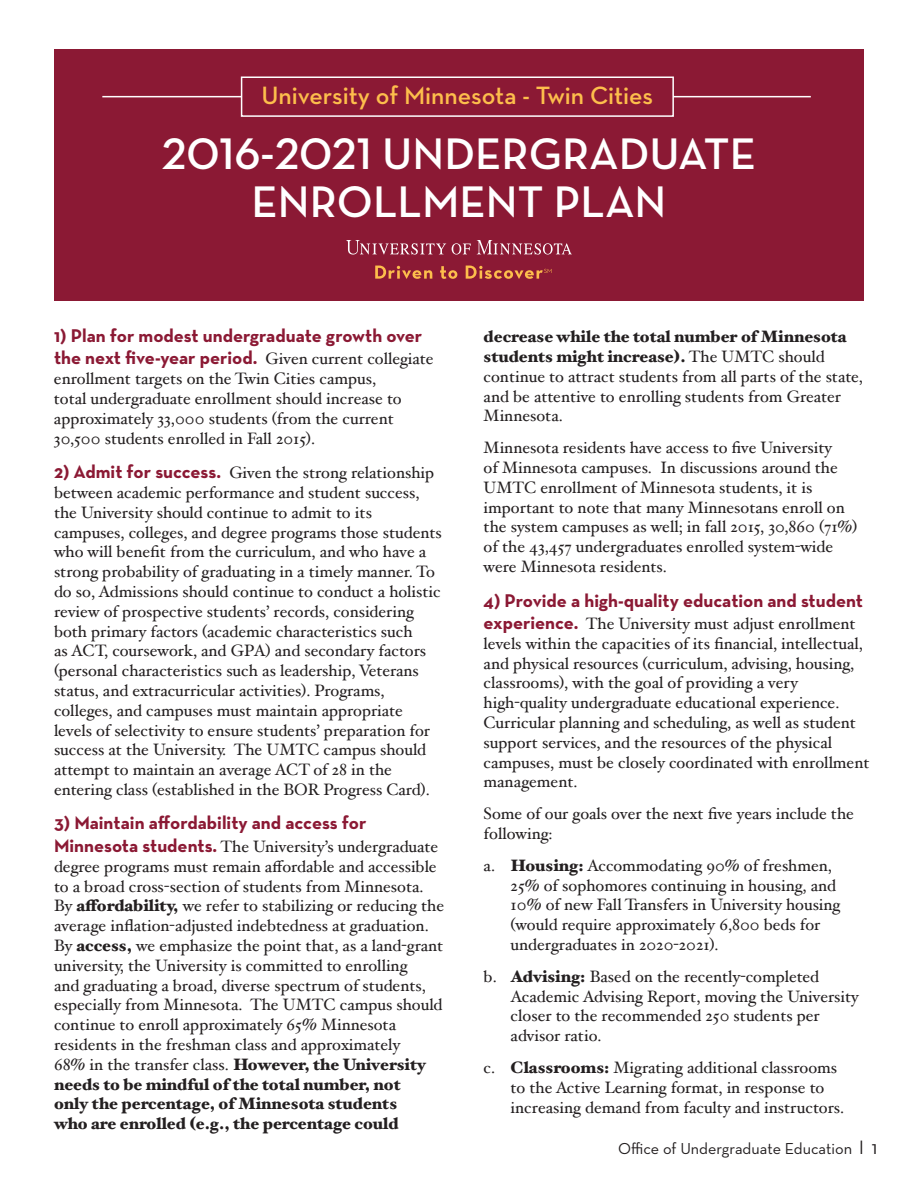
<style>
.page{position:relative;width:918px;height:1188px;background:#fff}
.page>*{position:absolute;margin:0;border:0;box-sizing:border-box;transform-origin:0 0}
.t1{font:600 45px/48px "Neutraface Text";color:#fff;text-align:center}
.t2{font:600 25.5px "Neutraface Text";color:#fdbe4c}
.t3{font:700 18.75px/22.5px "Neutraface Text";color:#8b1934}
.t4{font:16.5px/19.8px "Hoefler Text";color:#231f20}
.t5{font:16.2px "Neutraface Text";color:#231f20}
.s1{font-family:"Hoefler Text";font-weight:400;font-size:16.5px;color:#231f20}
.s2{font-family:"Neutraface Text";font-weight:700;font-size:18.75px;color:#8b1934}
.s3{font-weight:900}
.s4{font-size:16.5px}
.s5{font-size:19.5px}
</style>
<div class="page">
<div style="left:54px;top:50px;width:810px;height:251px;background:#8b1934"></div>
<svg style="left:477px;top:240px;width:95px;height:15px"></svg>
<svg style="left:452px;top:243px;width:19px;height:12px"></svg>
<svg style="left:346px;top:240px;width:100px;height:15px"></svg>
<svg style="left:375px;top:266px;width:57px;height:13px"></svg>
<svg style="left:440px;top:266px;width:17px;height:13px"></svg>
<svg style="left:466px;top:266px;width:86px;height:13px"></svg>
<hr style="left:102px;top:96px;width:709px;height:1px;background:#fff">
<div style="left:242px;top:77px;width:431px;height:39px;background:#8b1934"></div>
<div style="left:241px;top:76px;width:433px;height:41px;border:2px solid #fff"></div>
<h2 class="t2" style="left:262px;top:79px;width:393px">University of Minnesota - Twin Cities</h2>
<h1 class="t1" style="left:162px;top:129px;width:596px">2016-2021 UNDERGRADUATE<br>ENROLLMENT PLAN</h1>
<p class="t3" style="left:54px;top:324px;width:381px">1) Plan for modest undergraduate growth over the next five-year period. <span class="s1">Given current collegiate</span></p>
<p class="t4" style="left:54px;top:369px;width:349px">enrollment targets on the Twin Cities campus, total undergraduate enrollment should increase to approximately 33,000 students (from the current 30,500 students enrolled in Fall 2015).</p>
<p class="t4" style="left:54px;top:463px;width:389px"><span class="s2">2) Admit for success.</span> Given the strong relationship between academic performance and student success, the University should continue to admit to its campuses, colleges, and degree programs those students who will benefit from the curriculum, and who have a strong probability of graduating in a timely manner. To do so, Admissions should continue to conduct a holistic review of prospective students’ records, considering both primary factors (academic characteristics such<br>as ACT, coursework, and GPA) and secondary factors (personal characteristics such as leadership, Veterans status, and extracurricular activities). Programs, colleges, and campuses must maintain appropriate levels of selectivity to ensure students’ preparation for success at the University. The UMTC campus should attempt to maintain an average ACT of 28 in the entering class (established in the BOR Progress Card).</p>
<p class="t3" style="left:54px;top:812px;width:314px">3) Maintain affordability and access for</p>
<p class="t4" style="left:54px;top:836px;width:392px"><span class="s2">Minnesota students.</span> The University’s undergraduate degree programs must remain affordable and accessible to a broad cross-section of students from Minnesota.<br>By <span class="s3">affordability,</span> we refer to stabilizing or reducing the average inflation-adjusted indebtedness at graduation.<br>By <span class="s3">access,</span> we emphasize the point that, as a land-grant university, the University is committed to enrolling<br>and graduating a broad, diverse spectrum of students, especially from Minnesota. The UMTC campus should continue to enroll approximately 65% Minnesota residents in the freshman class and approximately<br>68% in the transfer class. <span class="s3">However, the University needs to be mindful of the total number, not<br>only the percentage, of Minnesota students<br>who are enrolled (e.g., the percentage could</span></p>
<p class="t4" style="left:484px;top:327px;width:381px"><span class="s3">decrease while the total number of Minnesota students might increase).</span> The UMTC should continue to attract students from all parts of the state, and be attentive to enrolling students from Greater Minnesota.</p>
<p class="t4" style="left:484px;top:438px;width:375px">Minnesota residents have access to five University<br>of Minnesota campuses. In discussions around the UMTC enrollment of Minnesota students, it is important to note that many Minnesotans enroll on the system campuses as well; in fall 2015, 30,860 (71%) of the 43,457 undergraduates enrolled system-wide were Minnesota residents.</p>
<p class="t3" style="left:484px;top:589px;width:381px">4) Provide a high-quality education and student</p>
<p class="t4" style="left:484px;top:613px;width:387px"><span class="s2">experience.</span> The University must adjust enrollment levels within the capacities of its financial, intellectual, and physical resources (curriculum, advising, housing, classrooms), with the goal of providing a very high-quality undergraduate educational experience.<br>Curricular planning and scheduling, as well as student support services, and the resources of the physical campuses, must be closely coordinated with enrollment management.</p>
<p class="t4" style="left:484px;top:804px;width:372px">Some of our goals over the next five years include the following:</p>
<p class="t4" style="left:511px;top:855px;width:331px;text-indent:-27px">a. <span class="s3">Housing:</span> Accommodating 90% of freshmen, 25% of sophomores continuing in housing, and 10% of new Fall Transfers in University housing (would require approximately 6,800 beds for undergraduates in 2020-2021).</p>
<p class="t4" style="left:511px;top:966px;width:350px;text-indent:-27px">b. <span class="s3">Advising:</span> Based on the recently-completed Academic Advising Report, moving the University closer to the recommended 250 students per advisor ratio.</p>
<p class="t4" style="left:511px;top:1057px;width:335px;text-indent:-27px">c. <span class="s3">Classrooms:</span> Migrating additional classrooms to the Active Learning format, in response to increasing demand from faculty and instructors.</p>
<p class="t5" style="left:618px;top:1138px;width:261px">Office of Undergraduate Educatio<span class="s4">n</span> <span class="s5">1</span></p>
</div>
